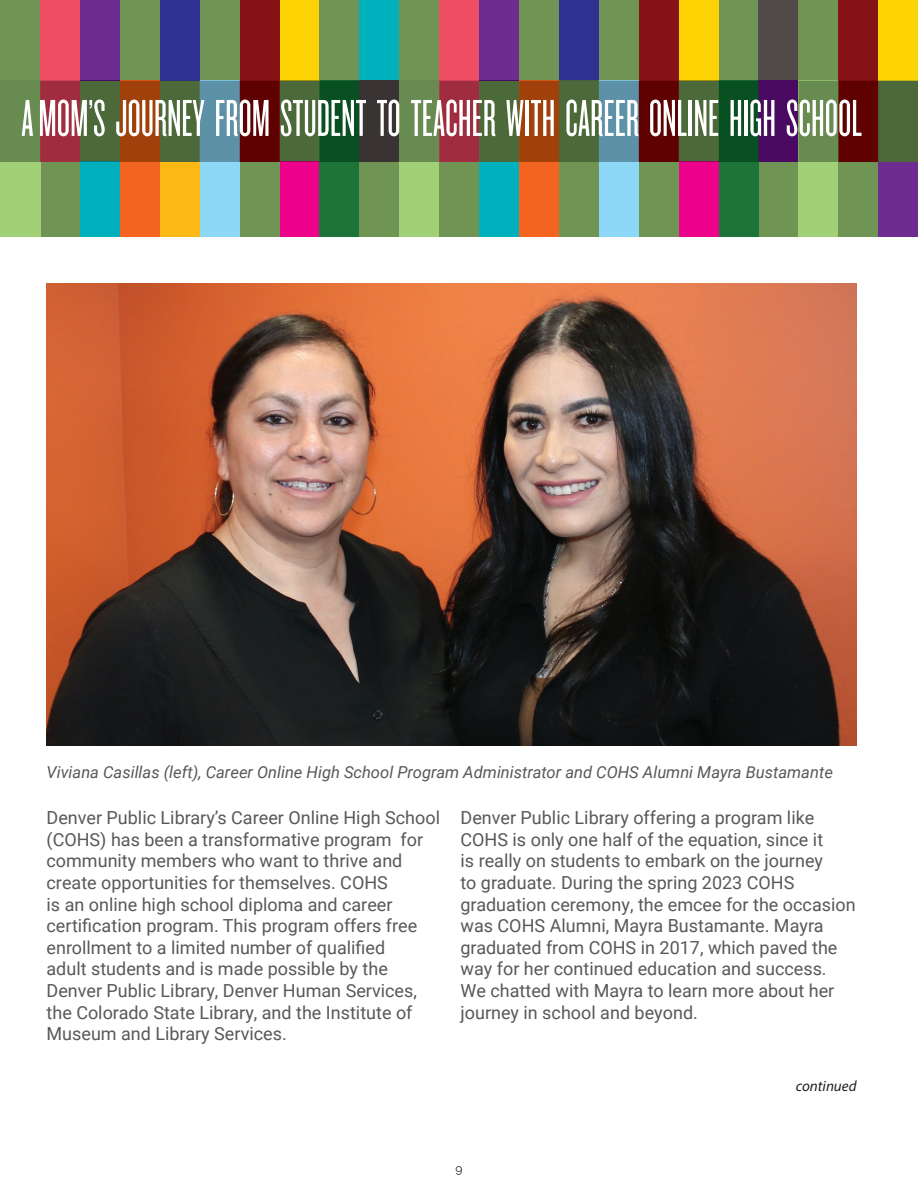
<style>
.page{position:relative;width:918px;height:1188px;background:#fff}
.page>*{position:absolute;margin:0;border:0;box-sizing:border-box;transform-origin:0 0}
.t1{font:54px "Knockout HTF26 Junior Flyweight";color:#fff}
.t2{font:18px/21.6px "Roboto";color:#57585a}
.t3{font:italic 16.5px "Roboto";color:#57585a}
.t4{font:italic 15px "Myriad Pro";color:#231f20}
.t5{font:12px "Raleway";color:#231f20}
</style>
<div class="page">
<div style="left:0;top:0;width:918px;height:237px;background:#6f9454"></div>
<div style="left:80px;top:0;width:40px;height:81px;background:#6e2c91"></div>
<div style="left:160px;top:0;width:40px;height:81px;background:#2e3092"></div>
<div style="left:878px;top:162px;width:40px;height:75px;background:#6e2c91"></div>
<div style="left:80px;top:162px;width:40px;height:75px;background:#00b0bc"></div>
<div style="left:160px;top:162px;width:40px;height:75px;background:#fcb814"></div>
<div style="left:359px;top:0;width:40px;height:81px;background:#00b0bc"></div>
<div style="left:0;top:81px;width:40px;height:156px;background:#a1d076"></div>
<div style="left:120px;top:81px;width:40px;height:156px;background:#f36421"></div>
<div style="left:40px;top:0;width:40px;height:162px;background:#ef4d63"></div>
<div style="left:280px;top:0;width:39px;height:81px;background:#fed304"></div>
<div style="left:280px;top:162px;width:40px;height:75px;background:#ed028c"></div>
<div style="left:200px;top:81px;width:40px;height:156px;background:#8dd7f7"></div>
<div style="left:320px;top:81px;width:39px;height:156px;background:#1e7339"></div>
<div style="left:240px;top:0;width:40px;height:162px;background:#861417"></div>
<div style="left:878px;top:0;width:40px;height:81px;background:#fed304"></div>
<div style="left:838px;top:0;width:40px;height:162px;background:#861417"></div>
<div style="left:479px;top:0;width:40px;height:81px;background:#6e2c91"></div>
<div style="left:479px;top:162px;width:40px;height:75px;background:#00b0bc"></div>
<div style="left:399px;top:81px;width:40px;height:156px;background:#a1d076"></div>
<div style="left:798px;top:81px;width:40px;height:156px;background:#a1d076"></div>
<div style="left:519px;top:81px;width:40px;height:156px;background:#f36421"></div>
<div style="left:439px;top:0;width:40px;height:162px;background:#ef4d63"></div>
<div style="left:559px;top:0;width:40px;height:81px;background:#2e3092"></div>
<div style="left:679px;top:0;width:40px;height:81px;background:#fed304"></div>
<div style="left:679px;top:162px;width:40px;height:75px;background:#ed028c"></div>
<div style="left:599px;top:81px;width:40px;height:156px;background:#8dd7f7"></div>
<div style="left:719px;top:81px;width:40px;height:156px;background:#1e7339"></div>
<div style="left:639px;top:0;width:40px;height:162px;background:#861417"></div>
<div style="left:758px;top:0;width:40px;height:81px;background:#504a48"></div>
<div style="left:80px;top:81px;width:439px;height:81px;background:#4b6939"></div>
<hr style="left:80px;top:162px;width:40px;height:1px;background:#007880">
<div style="left:0;top:81px;width:40px;height:81px;background:#678b50"></div>
<div style="left:40px;top:81px;width:40px;height:81px;background:#9f2d3f"></div>
<div style="left:320px;top:81px;width:39px;height:81px;background:#084f21"></div>
<svg style="left:120px;top:81px;width:160px;height:81px;background:#694f3b"></svg>
<div style="left:359px;top:81px;width:40px;height:81px;background:#393433"></div>
<div style="left:399px;top:81px;width:40px;height:81px;background:#678b50"></div>
<div style="left:439px;top:81px;width:40px;height:81px;background:#9f2d3f"></div>
<hr style="left:679px;top:162px;width:40px;height:1px;background:#9e015e">
<svg style="left:519px;top:81px;width:399px;height:81px;background:#554b38"></svg>
<img style="left:47px;top:284px;width:810px;height:462px">
<h1 class="t1" style="left:21px;top:92px;width:842px">A MOM’S JOURNEY FROM STUDENT TO TEACHER WITH CAREER ONLINE HIGH SCHOOL</h1>
<p class="t3" style="left:47px;top:760px;width:788px">Viviana Casillas (left), Career Online High School Program Administrator and COHS Alumni Mayra Bustamante</p>
<p class="t2" style="left:47px;top:806px;width:395px">Denver Public Library’s Career Online High School (COHS) has been a transformative program for community members who want to thrive and create opportunities for themselves. COHS<br>is an online high school diploma and career certification program. This program offers free enrollment to a limited number of qualified<br>adult students and is made possible by the Denver Public Library, Denver Human Services, the Colorado State Library, and the Institute of Museum and Library Services.</p>
<p class="t2" style="left:461px;top:806px;width:397px">Denver Public Library offering a program like COHS is only one half of the equation, since it<br>is really on students to embark on the journey<br>to graduate. During the spring 2023 COHS graduation ceremony, the emcee for the occasion was COHS Alumni, Mayra Bustamante. Mayra graduated from COHS in 2017, which paved the way for her continued education and success.<br>We chatted with Mayra to learn more about her journey in school and beyond.</p>
<p class="t5" style="left:455px;top:1162px;width:9px">9</p>
<p class="t4" style="left:796px;top:1077px;width:62px">continued</p>
</div>
